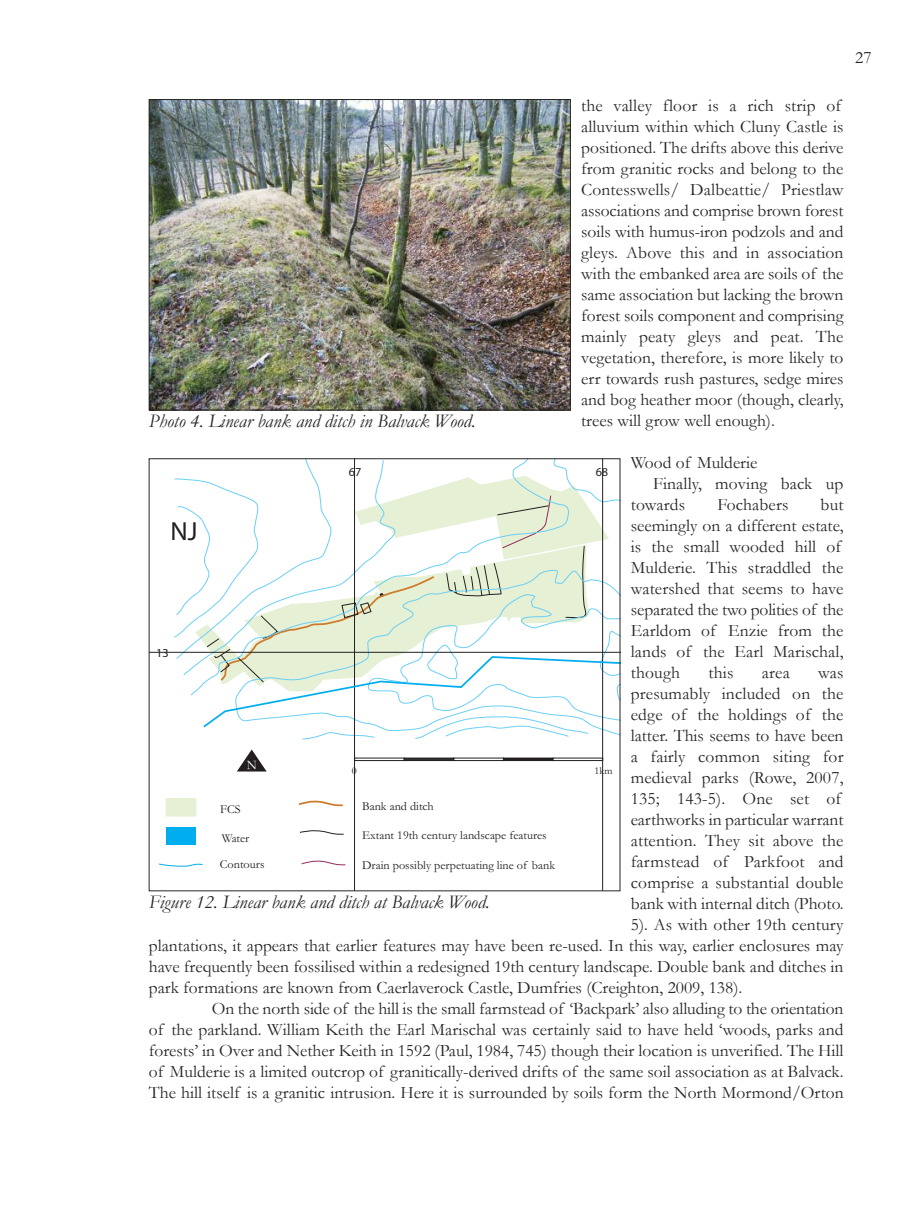
<style>
.page{position:relative;width:918px;height:1216px;background:#fff}
.page>*{position:absolute;margin:0;border:0;box-sizing:border-box;transform-origin:0 0}
.t1{font:26.25px "Myriad";color:#231f20}
.t2{font:italic 19.25px "Garamond";color:#272627}
.t3{font:17.5px/21px "Garamond";color:#272627}
.t4{font:13.12px "Garamond";color:#fff}
.t5{font:12.25px "Garamond";color:#231f20}
.t6{font:12.25px "Myriad";color:#231f20}
.t7{font:10.5px "Garamond";color:#231f20}
</style>
<div class="page">
<div style="left:404px;top:758px;width:50px;height:2px;border:1px solid #231f20"></div>
<div style="left:503px;top:758px;width:50px;height:2px;border:1px solid #231f20"></div>
<svg style="left:237px;top:749px;width:30px;height:22px"></svg>
<div style="left:166px;top:798px;width:30px;height:18px;background:#e5f0d4"></div>
<svg style="left:159px;top:863px;width:44px;height:4px"></svg>
<div style="left:166px;top:827px;width:30px;height:18px;background:#00aeef"></div>
<svg style="left:301px;top:860px;width:45px;height:5px"></svg>
<svg style="left:299px;top:830px;width:45px;height:5px"></svg>
<svg style="left:298px;top:800px;width:45px;height:7px"></svg>
<hr style="left:354px;top:459px;width:1px;height:431px;background:#231f20">
<hr style="left:602px;top:459px;width:1px;height:431px;background:#231f20">
<hr style="left:149px;top:652px;width:471px;height:1px;background:#231f20">
<svg style="left:174px;top:460px;width:444px;height:279px"></svg>
<img style="left:151px;top:101px;width:417px;height:307px">
<div style="left:149px;top:99px;width:421px;height:311px;border:1px solid #272627"></div>
<p class="t3" style="left:855px;top:47px;width:18px">27</p>
<p class="t3" style="left:581px;top:95px;width:264px">the valley floor is a rich strip of alluvium within which Cluny Castle is positioned. The drifts above this derive from granitic rocks and belong to the Contesswells/ Dalbeattie/ Priestlaw associations and comprise brown forest soils with humus-iron podzols and and gleys. Above this and in association with the embanked area are soils of the same association but lacking the brown forest soils component and comprising mainly peaty gleys and peat. The vegetation, therefore, is more likely to err towards rush pastures, sedge mires and bog heather moor (though, clearly, trees will grow well enough).</p>
<p class="t3" style="left:631px;top:452px;width:128px">Wood of Mulderie</p>
<p class="t3" style="left:653px;top:473px;width:192px">Finally, moving back up</p>
<p class="t3" style="left:631px;top:494px;width:56px">towards</p>
<p class="t3" style="left:717px;top:494px;width:73px">Fochabers</p>
<p class="t2" style="left:149px;top:410px;width:328px">Photo 4. Linear bank and ditch in Balvack Wood.</p>
<p class="t6" style="left:349px;top:467px;width:14px">67</p>
<p class="t6" style="left:596px;top:467px;width:14px">68</p>
<p class="t3" style="left:631px;top:494px;width:214px;text-indent:190px">but seemingly on a different estate, is the small wooded hill of<br>Mulderie. This straddled the watershed that seems to have separated the two polities of the<br>Earldom of Enzie from the lands of the Earl Marischal, though</p>
<h1 class="t1" style="left:170px;top:521px;width:28px">NJ</h1>
<p class="t6" style="left:156px;top:648px;width:14px">13</p>
<p class="t3" style="left:708px;top:662px;width:26px">this</p>
<p class="t3" style="left:762px;top:662px;width:29px">area</p>
<p class="t3" style="left:818px;top:662px;width:27px">was</p>
<p class="t3" style="left:631px;top:683px;width:214px">presumably included on the</p>
<p class="t3" style="left:631px;top:704px;width:214px">edge of the holdings of the</p>
<p class="t3" style="left:631px;top:725px;width:214px">latter. This seems to have been</p>
<p class="t3" style="left:631px;top:746px;width:214px">a fairly common siting for</p>
<p class="t3" style="left:631px;top:767px;width:214px">medieval parks (Rowe, 2007,</p>
<p class="t3" style="left:631px;top:788px;width:212px">135; 143-5). One set of</p>
<p class="t3" style="left:631px;top:809px;width:214px">earthworks in particular warrant</p>
<p class="t3" style="left:631px;top:830px;width:214px">attention. They sit above the</p>
<p class="t3" style="left:631px;top:851px;width:214px">farmstead of Parkfoot and</p>
<p class="t3" style="left:631px;top:872px;width:214px">comprise a substantial double</p>
<p class="t3" style="left:631px;top:893px;width:214px">bank with internal ditch (Photo.</p>
<p class="t3" style="left:631px;top:914px;width:214px">5). As with other 19th century</p>
<p class="t3" style="left:149px;top:935px;width:696px">plantations, it appears that earlier features may have been re-used. In this way, earlier enclosures may</p>
<p class="t3" style="left:149px;top:956px;width:696px">have frequently been fossilised within a redesigned 19th century landscape. Double bank and ditches in</p>
<p class="t3" style="left:149px;top:977px;width:595px">park formations are known from Caerlaverock Castle, Dumfries (Creighton, 2009, 138).</p>
<p class="t3" style="left:212px;top:998px;width:633px">On the north side of the hill is the small farmstead of ‘Backpark’ also alluding to the orientation</p>
<p class="t3" style="left:149px;top:1019px;width:696px">of the parkland. William Keith the Earl Marischal was certainly said to have held ‘woods, parks and</p>
<p class="t3" style="left:149px;top:1040px;width:696px">forests’ in Over and Nether Keith in 1592 (Paul, 1984, 745) though their location is unverified. The Hill</p>
<p class="t3" style="left:149px;top:1061px;width:696px">of Mulderie is a limited outcrop of granitically-derived drifts of the same soil association as at Balvack.</p>
<p class="t3" style="left:149px;top:1082px;width:696px">The hill itself is a granitic intrusion. Here it is surrounded by soils form the North Mormond/Orton</p>
<p class="t4" style="left:247px;top:756px;width:12px">N</p>
<p class="t7" style="left:352px;top:764px;width:6px">0</p>
<p class="t7" style="left:594px;top:764px;width:19px">1km</p>
<p class="t5" style="left:362px;top:798px;width:73px">Bank and ditch</p>
<p class="t5" style="left:362px;top:828px;width:186px">Extant 19th century landscape features</p>
<p class="t5" style="left:362px;top:857px;width:194px">Drain possibly perpetuating line of bank</p>
<p class="t5" style="left:220px;top:801px;width:22px">FCS</p>
<p class="t5" style="left:222px;top:830px;width:29px">Water</p>
<p class="t5" style="left:220px;top:857px;width:46px">Contours</p>
<p class="t2" style="left:149px;top:891px;width:342px">Figure 12. Linear bank and ditch at Balvack Wood.</p>
</div>
